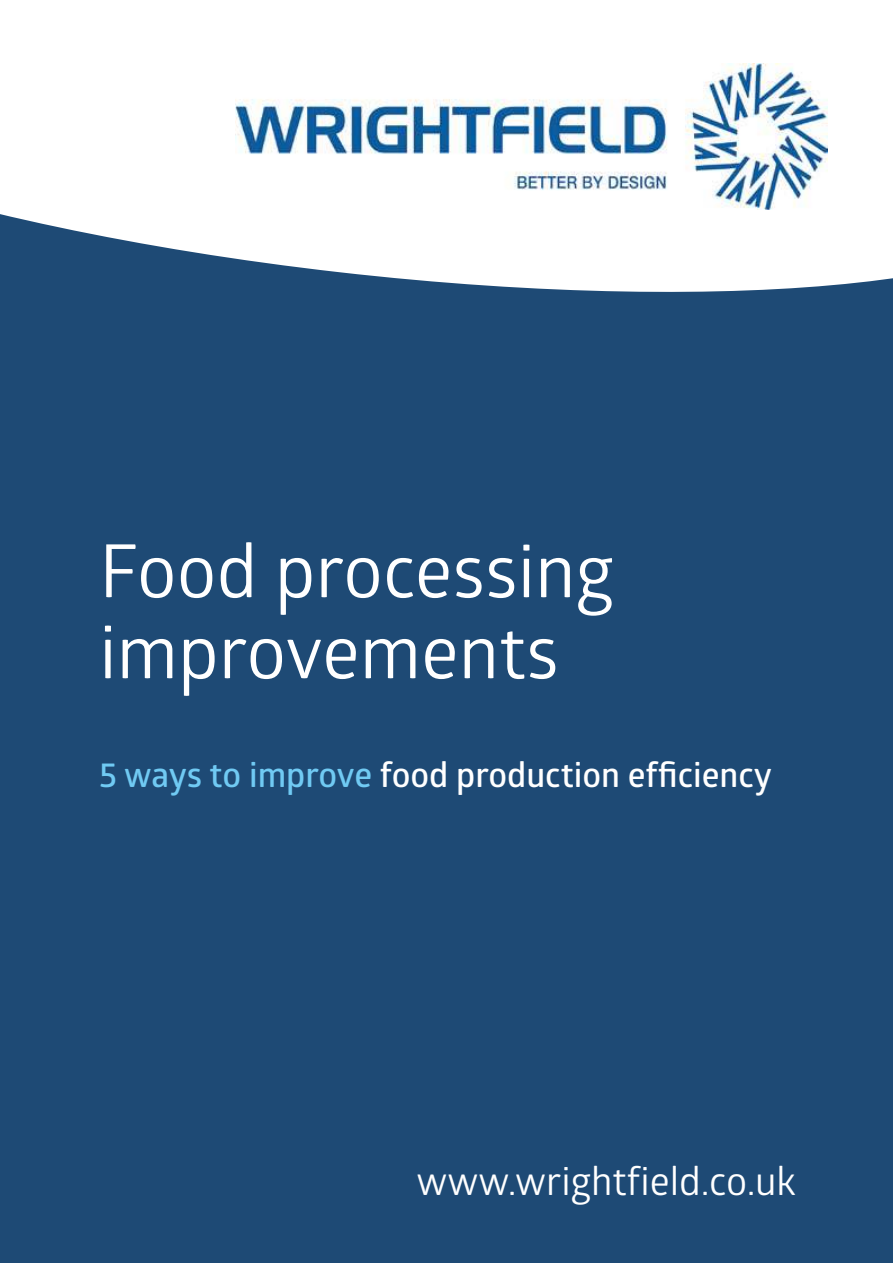
<style>
.page{position:relative;width:893px;height:1263px;background:#fff}
.page>*{position:absolute;margin:0;border:0;box-sizing:border-box;transform-origin:0 0}
.t1{font:73.5px/81px "Glober";color:#fff}
.t2{font:39px "Glober";color:#fff}
.t3{font:600 34.5px "Glober";color:#fff}
.s1{color:#70caf3}
</style>
<div class="page">
<div style="left:0;top:208px;width:893px;height:1055px;background:#1e4a75"></div>
<svg style="left:0;top:63px;width:893px;height:229px;fill:#fff"></svg>
<img style="left:235px;top:64px;width:593px;height:145px">
<h1 class="t1" style="left:99px;top:536px;width:516px">Food processing improvements</h1>
<p class="t3" style="left:99px;top:761px;width:674px"><span class="s1">5 ways to improve</span> food production efficiency</p>
<p class="t2" style="left:417px;top:1163px;width:381px">www.wrightfield.co.uk</p>
</div>
